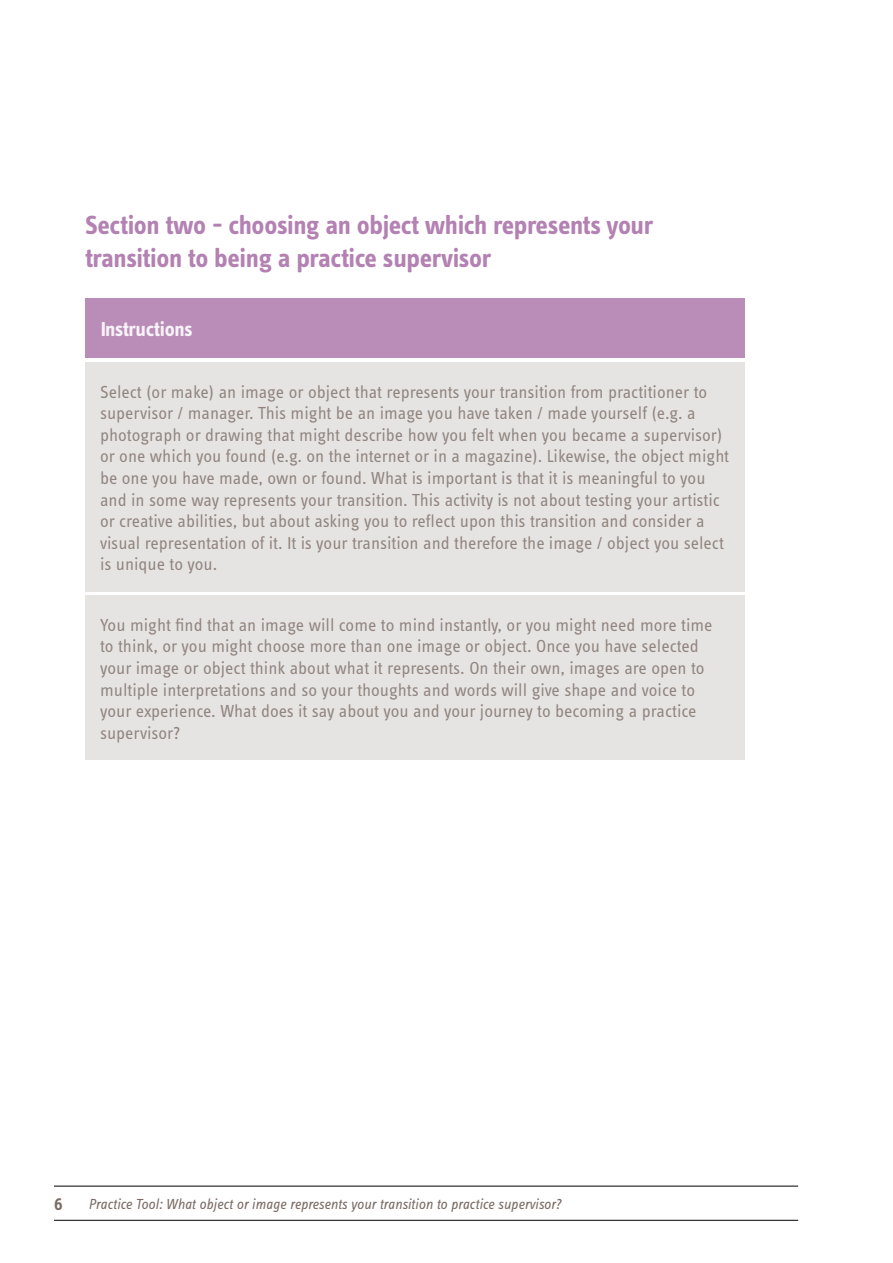
<style>
.page{position:relative;width:893px;height:1263px;background:#fff}
.page>*{position:absolute;margin:0;border:0;box-sizing:border-box;transform-origin:0 0}
.t1{font:700 27px/33px "Info Text Pro";letter-spacing:-.015em;color:#b381b2}
.t2{font:700 21px "Info Text Pro";letter-spacing:-.015em;color:#fff}
.t3{font:18px/21.6px "Info Text Pro";color:#877a74}
.t4{font:600 18px "Info Text Pro";color:#7a6b64}
.t5{font:italic 15px "Info Text Pro";color:#7a6b64}
</style>
<div class="page">
<hr style="left:54px;top:1220px;width:744px;height:1px;background:#000">
<hr style="left:54px;top:1186px;width:744px;height:1px;background:#000">
<div style="left:85px;top:298px;width:659px;height:60px;background:#ba8db9"></div>
<div style="left:85px;top:362px;width:659px;height:229px;background:#e4e1e0"></div>
<div style="left:85px;top:595px;width:659px;height:165px;background:#e4e1e0"></div>
<h1 class="t1" style="left:85px;top:208px;width:570px">Section two - choosing an object which represents your transition to being a practice supervisor</h1>
<p class="t2" style="left:100px;top:317px;width:94px">Instructions</p>
<p class="t3" style="left:100px;top:380px;width:631px">Select (or make) an image or object that represents your transition from practitioner to supervisor / manager. This might be an image you have taken / made yourself (e.g. a photograph or drawing that might describe how you felt when you became a supervisor) or one which you found (e.g. on the internet or in a magazine). Likewise, the object might be one you have made, own or found. What is important is that it is meaningful to you and in some way represents your transition. This activity is not about testing your artistic or creative abilities, but about asking you to reflect upon this transition and consider a visual representation of it. It is your transition and therefore the image / object you select is unique to you.</p>
<p class="t3" style="left:100px;top:614px;width:614px">You might find that an image will come to mind instantly, or you might need more time to think, or you might choose more than one image or object. Once you have selected your image or object think about what it represents. On their own, images are open to multiple interpretations and so your thoughts and words will give shape and voice to your experience. What does it say about you and your journey to becoming a practice supervisor?</p>
<p class="t4" style="left:54px;top:1193px;width:10px">6</p>
<p class="t5" style="left:88px;top:1195px;width:474px">Practice Tool: What object or image represents your transition to practice supervisor?</p>
</div>
